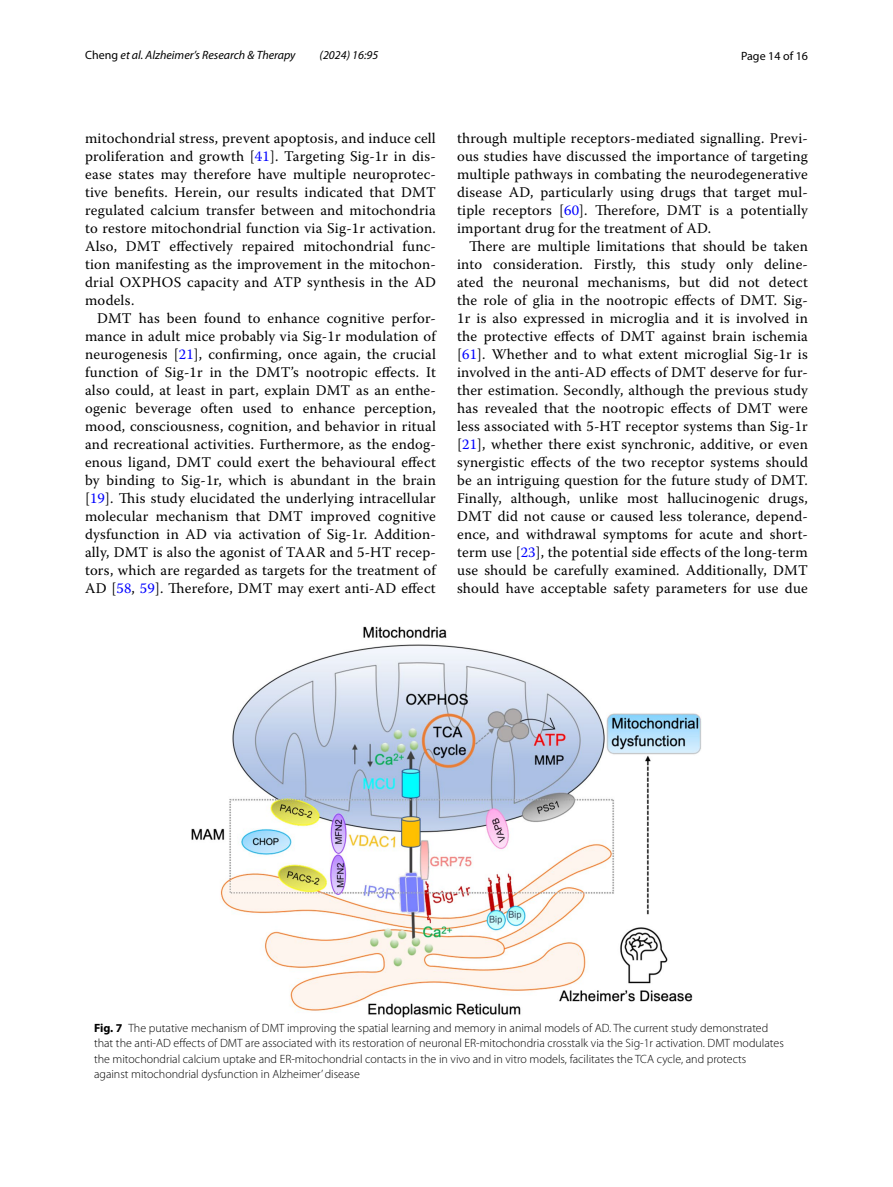
<style>
.page{position:relative;width:893px;height:1187px;background:#fff}
.page>*{position:absolute;margin:0;border:0;box-sizing:border-box;transform-origin:0 0}
.t1{font:14.7px/18px "Warnock Pro";letter-spacing:.015em;color:#000;text-align:justify}
.t2{font:300 12px/15px "Myriad Pro";color:#000}
.t3{font:italic 12px "Myriad Pro";color:#000}
.t4{font:12px "Myriad Pro";color:#000}
.s1{font-style:normal}
.s2{color:#00f}
.s3{font-weight:700}
</style>
<div class="page">
<img style="left:191px;top:626px;width:511px;height:391px">
<p class="t3" style="left:85px;top:48px;width:212px"><span class="s1">Cheng</span> et al. Alzheimer’s Research &amp; Therapy</p>
<p class="t3" style="left:320px;top:48px;width:60px">(2024) 16:95</p>
<p class="t4" style="left:741px;top:48px;width:68px">Page 14 of 16</p>
<p class="t1" style="left:85px;top:128px;width:352px">mitochondrial stress, prevent apoptosis, and induce cell proliferation and growth [<span class="s2">41</span>]. Targeting Sig-1r in dis&shy;ease states may therefore have multiple neuroprotec&shy;tive benefits. Herein, our results indicated that DMT regulated calcium transfer between and mitochondria to restore mitochondrial function via Sig-1r activation.<br>Also, DMT effectively repaired mitochondrial func&shy;tion manifesting as the improvement in the mitochon&shy;drial OXPHOS capacity and ATP synthesis in the AD models.</p>
<p class="t1" style="left:85px;top:308px;width:352px;text-indent:12px">DMT has been found to enhance cognitive perfor&shy;mance in adult mice probably via Sig-1r modulation of neurogenesis [<span class="s2">21</span>], confirming, once again, the crucial function of Sig-1r in the DMT’s nootropic effects. It also could, at least in part, explain DMT as an enthe&shy;ogenic beverage often used to enhance perception, mood, consciousness, cognition, and behavior in ritual and recreational activities. Furthermore, as the endog&shy;enous ligand, DMT could exert the behavioural effect by binding to Sig-1r, which is abundant in the brain [<span class="s2">19</span>]. This study elucidated the underlying intracellular molecular mechanism that DMT improved cognitive dysfunction in AD via activation of Sig-1r. Addition&shy;ally, DMT is also the agonist of TAAR and 5-HT recep&shy;tors, which are regarded as targets for the treatment of AD [<span class="s2">58</span>, <span class="s2">59</span>]. Therefore, DMT may exert anti-AD effect</p>
<p class="t1" style="left:457px;top:128px;width:352px">through multiple receptors-mediated signalling. Previ&shy;ous studies have discussed the importance of targeting multiple pathways in combating the neurodegenerative disease AD, particularly using drugs that target mul&shy;tiple receptors [<span class="s2">60</span>]. Therefore, DMT is a potentially important drug for the treatment of AD.</p>
<p class="t1" style="left:457px;top:236px;width:352px;text-indent:12px">There are multiple limitations that should be taken into consideration. Firstly, this study only deline&shy;ated the neuronal mechanisms, but did not detect the role of glia in the nootropic effects of DMT. Sig-1r is also expressed in microglia and it is involved in the protective effects of DMT against brain ischemia [<span class="s2">61</span>]. Whether and to what extent microglial Sig-1r is involved in the anti-AD effects of DMT deserve for fur&shy;ther estimation. Secondly, although the previous study has revealed that the nootropic effects of DMT were less associated with 5-HT receptor systems than Sig-1r [<span class="s2">21</span>], whether there exist synchronic, additive, or even synergistic effects of the two receptor systems should be an intriguing question for the future study of DMT.<br>Finally, although, unlike most hallucinogenic drugs, DMT did not cause or caused less tolerance, depend&shy;ence, and withdrawal symptoms for acute and short&shy;term use [<span class="s2">23</span>], the potential side effects of the long-term use should be carefully examined. Additionally, DMT should have acceptable safety parameters for use due</p>
<p class="t2" style="left:94px;top:1021px;width:691px"><span class="s3">Fig. 7</span> The putative mechanism of DMT improving the spatial learning and memory in animal models of AD. The current study demonstrated that the anti-AD effects of DMT are associated with its restoration of neuronal ER-mitochondria crosstalk via the Sig-1r activation. DMT modulates the mitochondrial calcium uptake and ER-mitochondrial contacts in the in vivo and in vitro models, facilitates the TCA cycle, and protects against mitochondrial dysfunction in Alzheimer’ disease</p>
</div>
